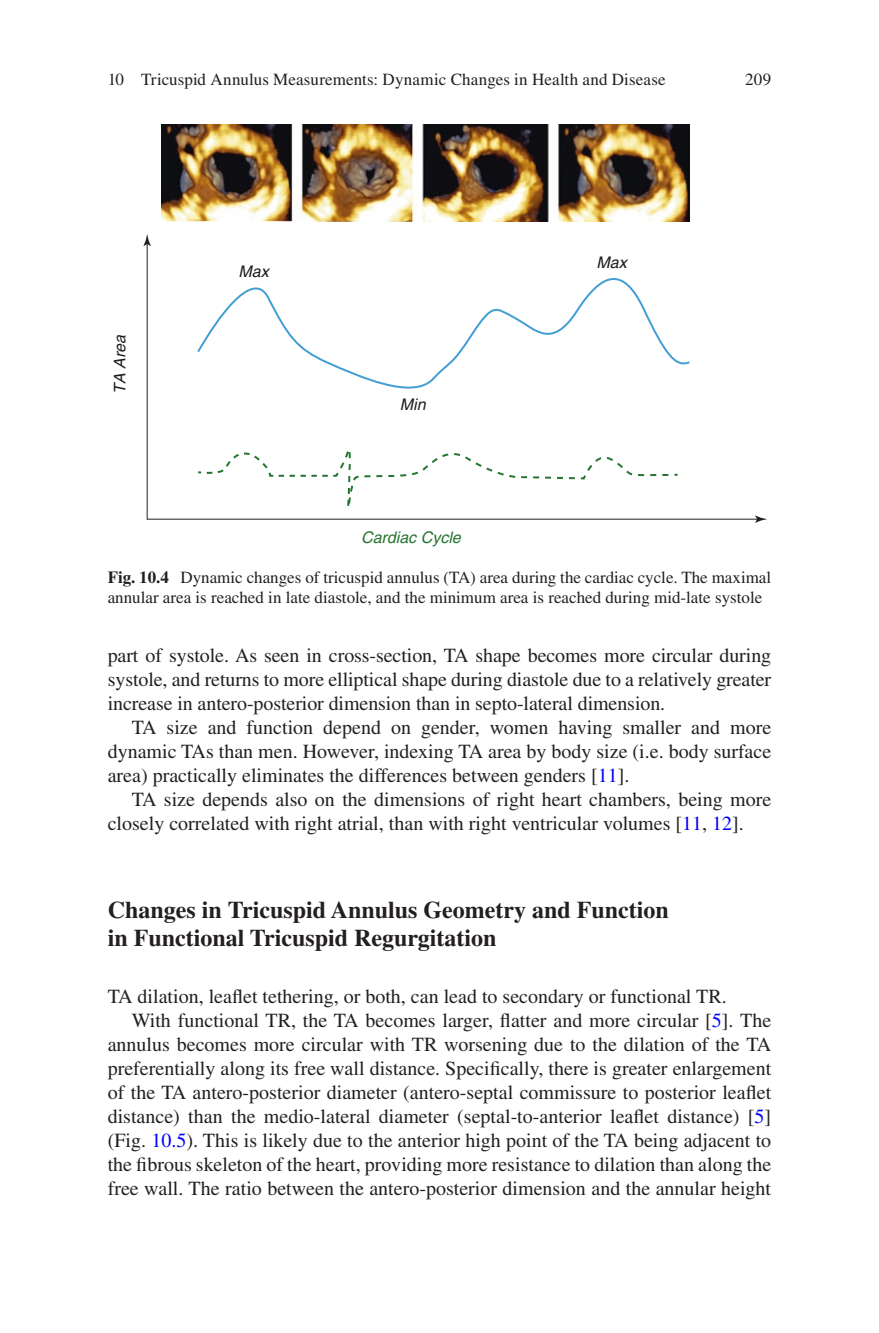
<style>
.page{position:relative;width:879px;height:1333px;background:#fff}
.page>*{position:absolute;margin:0;border:0;box-sizing:border-box;transform-origin:0 0}
.t1{font:700 24px/28px "Tlxwvd Ylbtff Times LT Std";color:#231f20}
.t2{font:20px/24px "Rblgtm Twdrwk Times LT Std";color:#231f20;text-align:justify}
.t3{font:17px/20px "Rblgtm Twdrwk Times LT Std";color:#231f20}
.t4{font:italic 16px "Kkcngb Myrkdx Helvetica";color:#1d1e1f}
.t5{font:italic 16px "Kkcngb Myrkdx Helvetica";color:#257530}
.s1{font-family:"Tlxwvd Ylbtff Times LT Std";font-weight:700}
.s2{color:#0000fa}
</style>
<div class="page">
<svg style="left:146px;top:246px;width:609px;height:274px"></svg>
<svg style="left:143px;top:234px;width:8px;height:12px"></svg>
<svg style="left:755px;top:515px;width:12px;height:8px"></svg>
<svg style="left:196px;top:260px;width:496px;height:140px"></svg>
<svg style="left:196px;top:436px;width:483px;height:81px"></svg>
<img style="left:162px;top:124px;width:527px;height:98px">
<p class="t3" style="left:108px;top:69px;width:559px">10 Tricuspid Annulus Measurements: Dynamic Changes in Health and Disease</p>
<p class="t4" style="left:111px;top:394px;width:61px;rotate:-90deg">TA Area</p>
<p class="t4" style="left:238px;top:262px;width:32px">Max</p>
<p class="t4" style="left:400px;top:395px;width:27px">Min</p>
<p class="t5" style="left:361px;top:528px;width:101px">Cardiac Cycle</p>
<p class="t4" style="left:596px;top:253px;width:32px">Max</p>
<p class="t3" style="left:745px;top:69px;width:27px">209</p>
<p class="t3" style="left:108px;top:567px;width:665px"><span class="s1">Fig. 10.4</span> Dynamic changes of tricuspid annulus (TA) area during the cardiac cycle. The maximal annular area is reached in late diastole, and the minimum area is reached during mid-late systole</p>
<p class="t2" style="left:108px;top:643px;width:665px">part of systole. As seen in cross-section, TA shape becomes more circular during systole, and returns to more elliptical shape during diastole due to a relatively greater increase in antero-posterior dimension than in septo-lateral dimension.</p>
<p class="t2" style="left:108px;top:715px;width:665px;text-indent:24px">TA size and function depend on gender, women having smaller and more dynamic TAs than men. However, indexing TA area by body size (i.e. body surface area) practically eliminates the differences between genders [<span class="s2">11</span>].</p>
<p class="t2" style="left:108px;top:787px;width:665px;text-indent:24px">TA size depends also on the dimensions of right heart chambers, being more closely correlated with right atrial, than with right ventricular volumes [<span class="s2">11</span>, <span class="s2">12</span>].</p>
<p class="t1" style="left:108px;top:895px;width:562px">Changes in Tricuspid Annulus Geometry and Function in Functional Tricuspid Regurgitation</p>
<p class="t2" style="left:108px;top:983px;width:620px">TA dilation, leaflet tethering, or both, can lead to secondary or functional TR.</p>
<p class="t2" style="left:132px;top:1007px;width:641px">With functional TR, the TA becomes larger, flatter and more circular [<span class="s2">5</span>]. The</p>
<p class="t2" style="left:108px;top:1031px;width:665px">annulus becomes more circular with TR worsening due to the dilation of the TA</p>
<p class="t2" style="left:108px;top:1055px;width:665px">preferentially along its free wall distance. Specifically, there is greater enlargement</p>
<p class="t2" style="left:108px;top:1079px;width:665px">of the TA antero-posterior diameter (antero-septal commissure to posterior leaflet</p>
<p class="t2" style="left:108px;top:1103px;width:665px">distance) than the medio-lateral diameter (septal-to-anterior leaflet distance) [<span class="s2">5</span>]</p>
<p class="t2" style="left:108px;top:1127px;width:665px">(Fig. <span class="s2">10.5</span>). This is likely due to the anterior high point of the TA being adjacent to</p>
<p class="t2" style="left:108px;top:1151px;width:665px">the fibrous skeleton of the heart, providing more resistance to dilation than along the</p>
<p class="t2" style="left:108px;top:1175px;width:665px">free wall. The ratio between the antero-posterior dimension and the annular height</p>
</div>
